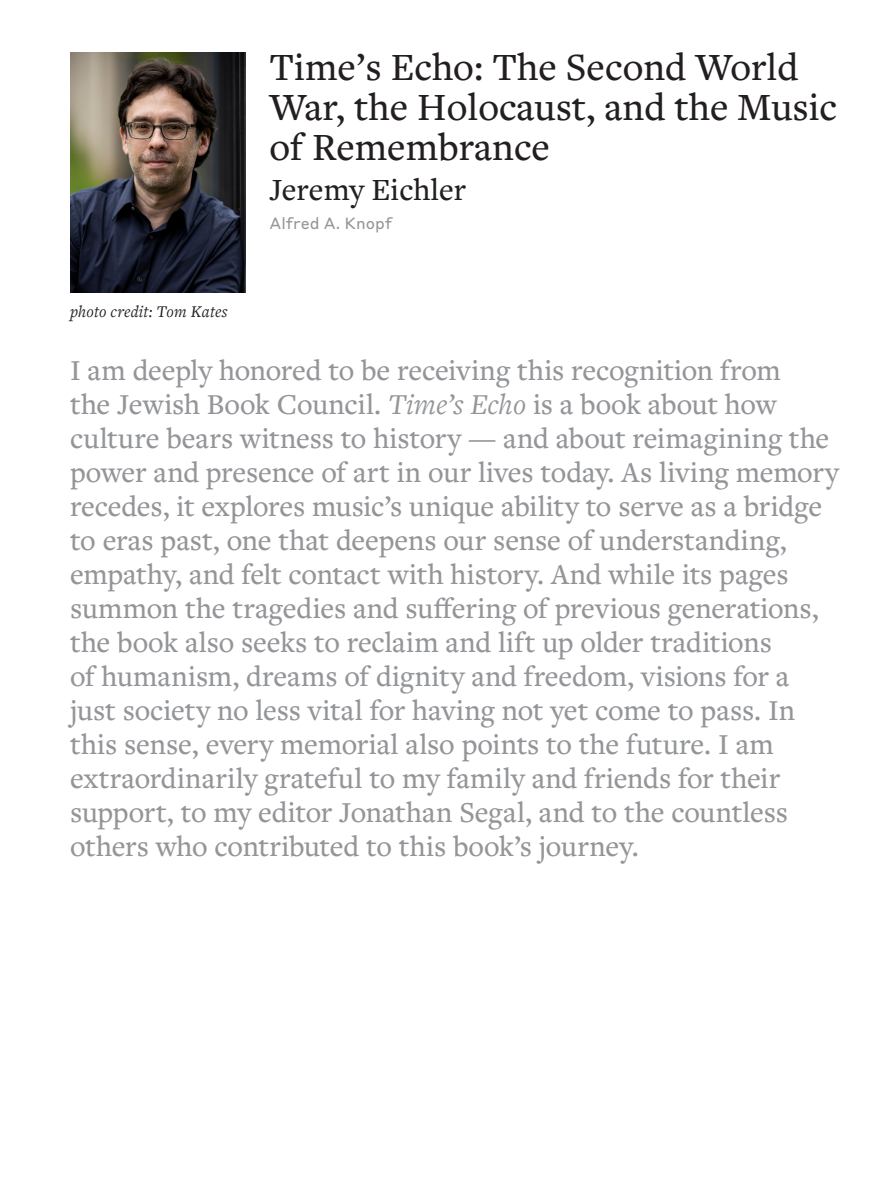
<style>
.page{position:relative;width:896px;height:1184px;background:#fff}
.page>*{position:absolute;margin:0;border:0;box-sizing:border-box;transform-origin:0 0}
.Book_Name{font:500 40px/40px "Freight Text Pro";color:#231f20}
.Book_Name-2{font:500 32px "Freight Text Pro";color:#231f20}
.Remarks{font:500 30px/34px "Freight Text Pro";letter-spacing:-.005em;color:#939598}
.Finalist_text{font:italic 17px "Freight Text Pro";letter-spacing:.01em;color:#231f20}
.Author_Pub{font:16px "Styrene B";color:#939598}
.s1{font-weight:400;font-style:italic}
</style>
<div class="page">
<img style="left:70px;top:52px;width:176px;height:240px">
<p class="Book_Name" style="left:270px;top:46px;width:569px">Time’s Echo: The Second World<br>War, the Holocaust, and the Music of Remembrance</p>
<p class="Book_Name-2" style="left:270px;top:168px;width:198px">Jeremy Eichler</p>
<p class="Author_Pub" style="left:270px;top:210px;width:124px">Alfred A. Knopf</p>
<p class="Finalist_text" style="left:70px;top:300px;width:159px">photo credit: Tom Kates</p>
<p class="Remarks" style="left:70px;top:352px;width:770px">I am deeply honored to be receiving this recognition from<br>the Jewish Book Council. <span class="s1">Time’s Echo</span> is a book about how culture bears witness to history — and about reimagining the power and presence of art in our lives today. As living memory recedes, it explores music’s unique ability to serve as a bridge to eras past, one that deepens our sense of understanding, empathy, and felt contact with history. And while its pages summon the tragedies and suffering of previous generations, the book also seeks to reclaim and lift up older traditions<br>of humanism, dreams of dignity and freedom, visions for a just society no less vital for having not yet come to pass. In this sense, every memorial also points to the future. I am extraordinarily grateful to my family and friends for their support, to my editor Jonathan Segal, and to the countless others who contributed to this book’s journey.</p>
</div>
